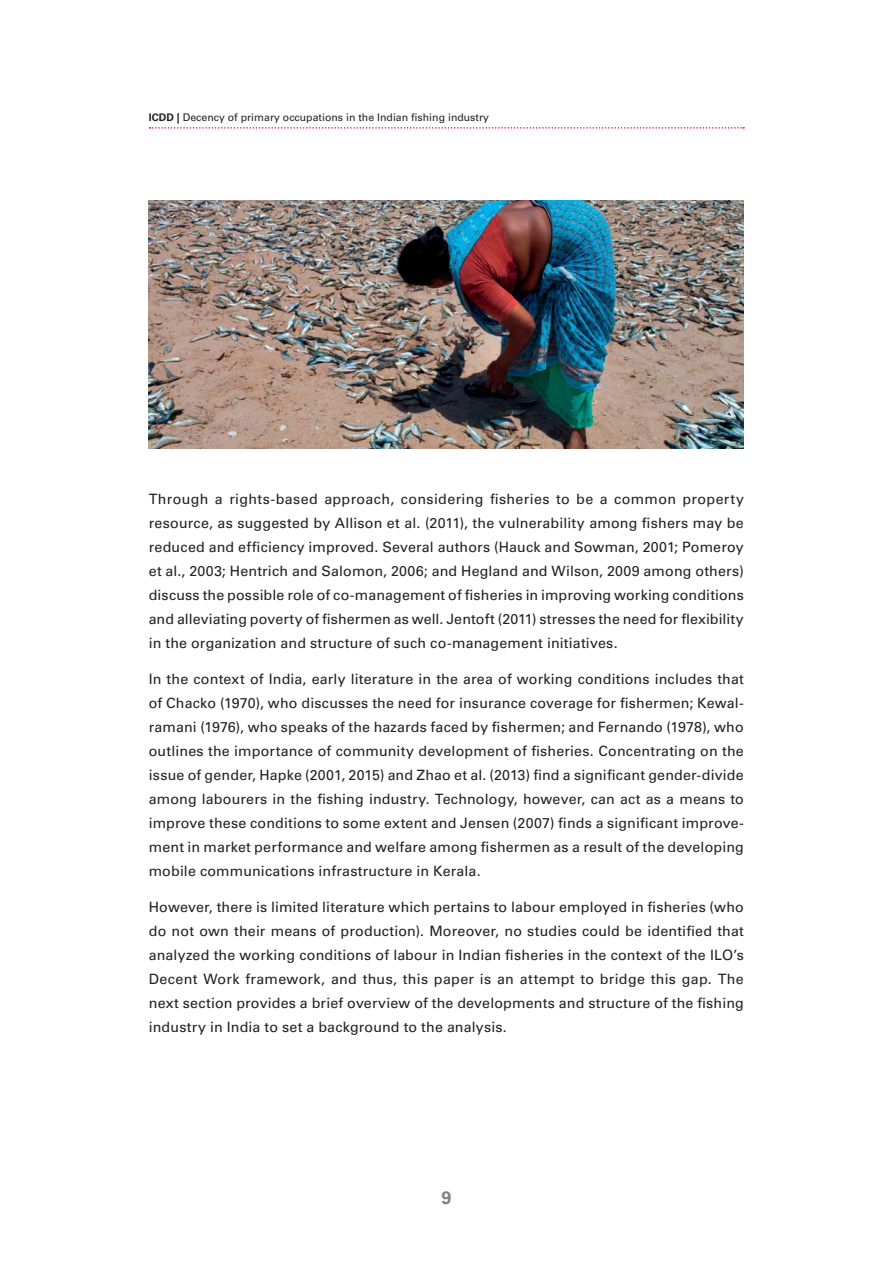
<style>
.page{position:relative;width:893px;height:1263px;background:#fff}
.page>*{position:absolute;margin:0;border:0;box-sizing:border-box;transform-origin:0 0}
.t1{font:700 18px "Univers LT";color:#808285}
.t2{font:14.25px/24px "Univers LT";letter-spacing:.01em;color:#231f20;text-align:justify}
.t3{font:10.5px "Univers LT";color:#231f20}
.s1{font-weight:700}
</style>
<div class="page">
<svg style="left:150px;top:127px;width:594px;height:2px"></svg>
<img style="left:149px;top:200px;width:595px;height:249px">
<p class="t3" style="left:149px;top:113px;width:342px"><span class="s1">ICDD |</span> Decency of primary occupations in the Indian fishing industry</p>
<p class="t2" style="left:149px;top:488px;width:597px">Through a rights-based approach, considering fisheries to be a common property resource, as suggested by Allison et al. (2011), the vulnerability among fishers may be reduced and efficiency improved. Several authors (Hauck and Sowman, 2001; Pomeroy et al., 2003; Hentrich and Salomon, 2006; and Hegland and Wilson, 2009 among others) discuss the possible role of co-management of fisheries in improving working conditions and alleviating poverty of fishermen as well. Jentoft (2011) stresses the need for flexibility in the organization and structure of such co-management initiatives.</p>
<p class="t2" style="left:149px;top:668px;width:597px">In the context of India, early literature in the area of working conditions includes that of Chacko (1970), who discusses the need for insurance coverage for fishermen; Kewal&shy;ramani (1976), who speaks of the hazards faced by fishermen; and Fernando (1978), who outlines the importance of community development of fisheries. Concentrating on the issue of gender, Hapke (2001, 2015) and Zhao et al. (2013) find a significant gender-divide among labourers in the fishing industry. Technology, however, can act as a means to improve these conditions to some extent and Jensen (2007) finds a significant improve&shy;ment in market performance and welfare among fishermen as a result of the developing mobile communications infrastructure in Kerala.</p>
<p class="t2" style="left:149px;top:895px;width:597px">However, there is limited literature which pertains to labour employed in fisheries (who do not own their means of production). Moreover, no studies could be identified that analyzed the working conditions of labour in Indian fisheries in the context of the ILO’s Decent Work framework, and thus, this paper is an attempt to bridge this gap. The next section provides a brief overview of the developments and structure of the fishing industry in India to set a background to the analysis.</p>
<p class="t1" style="left:441px;top:1190px;width:12px">9</p>
</div>
